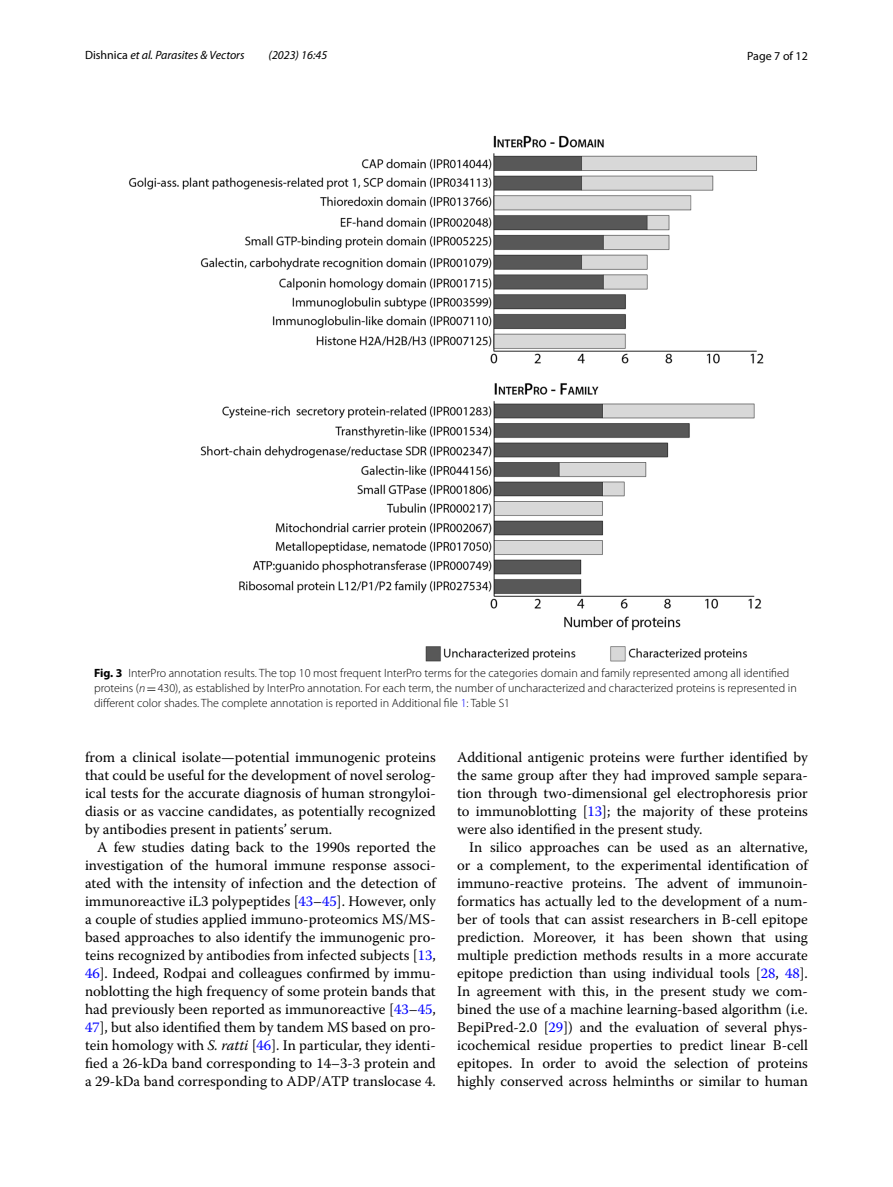
<style>
.page{position:relative;width:893px;height:1187px;background:#fff}
.page>*{position:absolute;margin:0;border:0;box-sizing:border-box;transform-origin:0 0}
.t1{font:14.7px/18px "Warnock Pro";color:#000;text-align:justify}
.t2{font:300 12px/15px "Myriad Pro";color:#000}
.t3{font:italic 12px "Myriad Pro";color:#000}
.t4{font:12px "Myriad Pro";color:#000}
.s1{font-style:normal}
.s2{font-weight:700}
.s3{font-style:italic}
.s4{font-family:"MTSY";font-weight:400}
.s5{color:#00f}
</style>
<div class="page">
<img style="left:129px;top:135px;width:635px;height:527px">
<p class="t3" style="left:85px;top:48px;width:161px"><span class="s1">Dishnica</span> et al. Parasites &amp; Vectors</p>
<p class="t3" style="left:269px;top:48px;width:60px">(2023) 16:45</p>
<p class="t4" style="left:747px;top:48px;width:62px">Page 7 of 12</p>
<p class="t2" style="left:94px;top:666px;width:704px"><span class="s2">Fig. 3</span> InterPro annotation results. The top 10 most frequent InterPro terms for the categories domain and family represented among all identified proteins (<span class="s3">n</span><span class="s4">=</span>430), as established by InterPro annotation. For each term, the number of uncharacterized and characterized proteins is represented in different color shades. The complete annotation is reported in Additional file <span class="s5">1</span>: Table S1</p>
<p class="t1" style="left:85px;top:747px;width:352px">from a clinical isolate—potential immunogenic proteins that could be useful for the development of novel serolog&shy;ical tests for the accurate diagnosis of human strongyloi&shy;diasis or as vaccine candidates, as potentially recognized by antibodies present in patients’ serum.</p>
<p class="t1" style="left:85px;top:837px;width:352px;text-indent:12px">A few studies dating back to the 1990s reported the investigation of the humoral immune response associ&shy;ated with the intensity of infection and the detection of immunoreactive iL3 polypeptides [<span class="s5">43</span>–<span class="s5">45</span>]. However, only a couple of studies applied immuno-proteomics MS/MS&shy;based approaches to also identify the immunogenic pro&shy;teins recognized by antibodies from infected subjects [<span class="s5">13</span>, <span class="s5">46</span>]. Indeed, Rodpai and colleagues confirmed by immu&shy;noblotting the high frequency of some protein bands that had previously been reported as immunoreactive [<span class="s5">43</span>–<span class="s5">45</span>, <span class="s5">47</span>], but also identified them by tandem MS based on pro&shy;tein homology with <span class="s3">S. ratti</span> [<span class="s5">46</span>]. In particular, they identi&shy;fied a 26-kDa band corresponding to 14–3-3 protein and a 29-kDa band corresponding to ADP/ATP translocase 4.</p>
<p class="t1" style="left:457px;top:747px;width:352px">Additional antigenic proteins were further identified by the same group after they had improved sample separa&shy;tion through two-dimensional gel electrophoresis prior to immunoblotting [<span class="s5">13</span>]; the majority of these proteins were also identified in the present study.</p>
<p class="t1" style="left:457px;top:837px;width:352px;text-indent:12px">In silico approaches can be used as an alternative, or a complement, to the experimental identification of immuno-reactive proteins. The advent of immunoin&shy;formatics has actually led to the development of a num&shy;ber of tools that can assist researchers in B-cell epitope prediction. Moreover, it has been shown that using multiple prediction methods results in a more accurate epitope prediction than using individual tools [<span class="s5">28</span>, <span class="s5">48</span>].<br>In agreement with this, in the present study we com&shy;bined the use of a machine learning-based algorithm (i.e.<br>BepiPred-2.0 [<span class="s5">29</span>]) and the evaluation of several phys&shy;icochemical residue properties to predict linear B-cell epitopes. In order to avoid the selection of proteins highly conserved across helminths or similar to human</p>
</div>
